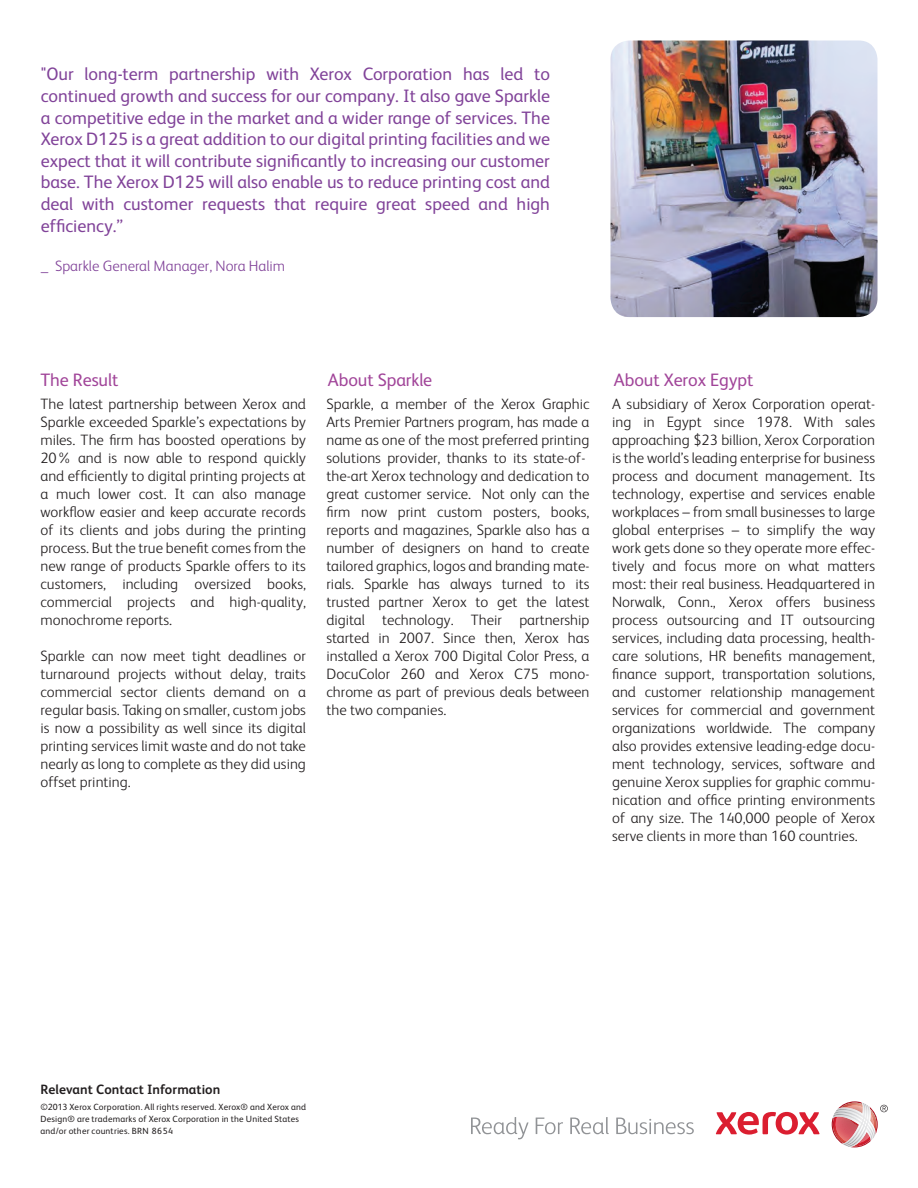
<style>
.page{position:relative;width:918px;height:1188px;background:#fff}
.page>*{position:absolute;margin:0;border:0;box-sizing:border-box;transform-origin:0 0}
.t1{font:18px/21.6px "Xerox Sans";color:#814399;text-align:justify}
.t2{font:18px "Xerox Sans";letter-spacing:-.005em;color:#a14599}
.t3{font:300 15px/18px "Xerox Sans";color:#231f20;text-align:justify}
.t4{font:300 15px "Xerox Sans";color:#814399}
.t5{font:700 13.5px "Xerox Sans";letter-spacing:.005em;color:#231f20}
.t6{font:9px/12px "Xerox Sans";letter-spacing:.02em;color:#231f20}
</style>
<div class="page">
<svg style="left:716px;top:1112px;width:104px;height:23px"></svg>
<svg style="left:471px;top:1117px;width:223px;height:22px"></svg>
<svg style="left:832px;top:1101px;width:56px;height:46px"></svg>
<img style="left:610px;top:40px;width:268px;height:277px">
<p class="t1" style="left:41px;top:62px;width:511px">"Our long-term partnership with Xerox Corporation has led to continued growth and success for our company. It also gave Sparkle a competitive edge in the market and a wider range of services. The Xerox D125 is a great addition to our digital printing facilities and we expect that it will contribute significantly to increasing our customer base. The Xerox D125 will also enable us to reduce printing cost and deal with customer requests that require great speed and high efficiency.”</p>
<p class="t4" style="left:41px;top:256px;width:246px">_ Sparkle General Manager, Nora Halim</p>
<p class="t2" style="left:40px;top:368px;width:79px">The Result</p>
<p class="t2" style="left:328px;top:368px;width:106px">About Sparkle</p>
<p class="t2" style="left:614px;top:368px;width:141px">About Xerox Egypt</p>
<p class="t3" style="left:40px;top:394px;width:267px">The latest partnership between Xerox and Sparkle exceeded Sparkle’s expectations by miles. The firm has boosted operations by 20% and is now able to respond quickly and efficiently to digital printing projects at a much lower cost. It can also manage workflow easier and keep accurate records of its clients and jobs during the printing process. But the true benefit comes from the new range of products Sparkle offers to its customers, including oversized books, commercial projects and high-quality, monochrome reports.</p>
<p class="t3" style="left:40px;top:646px;width:267px">Sparkle can now meet tight deadlines or turnaround projects without delay, traits commercial sector clients demand on a regular basis. Taking on smaller, custom jobs is now a possibility as well since its digital printing services limit waste and do not take nearly as long to complete as they did using offset printing.</p>
<p class="t3" style="left:327px;top:394px;width:265px;text-align:left">Sparkle, a member of the Xerox Graphic Arts Premier Partners program, has made a name as one of the most preferred printing solutions provider, thanks to its state-of&shy;the-art Xerox technology and dedication to great customer service. Not only can the firm now print custom posters, books, reports and magazines, Sparkle also has a number of designers on hand to create tailored graphics, logos and branding mate&shy;rials. Sparkle has always turned to its trusted partner Xerox to get the latest digital technology. Their partnership started in 2007. Since then, Xerox has installed a Xerox 700 Digital Color Press, a DocuColor 260 and Xerox C75 mono&shy;chrome as part of previous deals between the two companies.</p>
<p class="t3" style="left:612px;top:394px;width:265px">A subsidiary of Xerox Corporation operat&shy;ing in Egypt since 1978. With sales approaching $23 billion, Xerox Corporation is the world’s leading enterprise for business process and document management. Its technology, expertise and services enable workplaces – from small businesses to large global enterprises – to simplify the way work gets done so they operate more effec&shy;tively and focus more on what matters most: their real business. Headquartered in Norwalk, Conn., Xerox offers business process outsourcing and IT outsourcing services, including data processing, health&shy;care solutions, HR benefits management, finance support, transportation solutions, and customer relationship management services for commercial and government organizations worldwide. The company also provides extensive leading-edge docu&shy;ment technology, services, software and genuine Xerox supplies for graphic commu&shy;nication and office printing environments of any size. The 140,000 people of Xerox serve clients in more than 160 countries.</p>
<p class="t5" style="left:40px;top:1080px;width:181px">Relevant Contact Information</p>
<p class="t6" style="left:40px;top:1101px;width:267px">©2013 Xerox Corporation. All rights reserved. Xerox® and Xerox and<br>Design® are trademarks of Xerox Corporation in the United States and/or other countries. BRN 8654</p>
</div>
